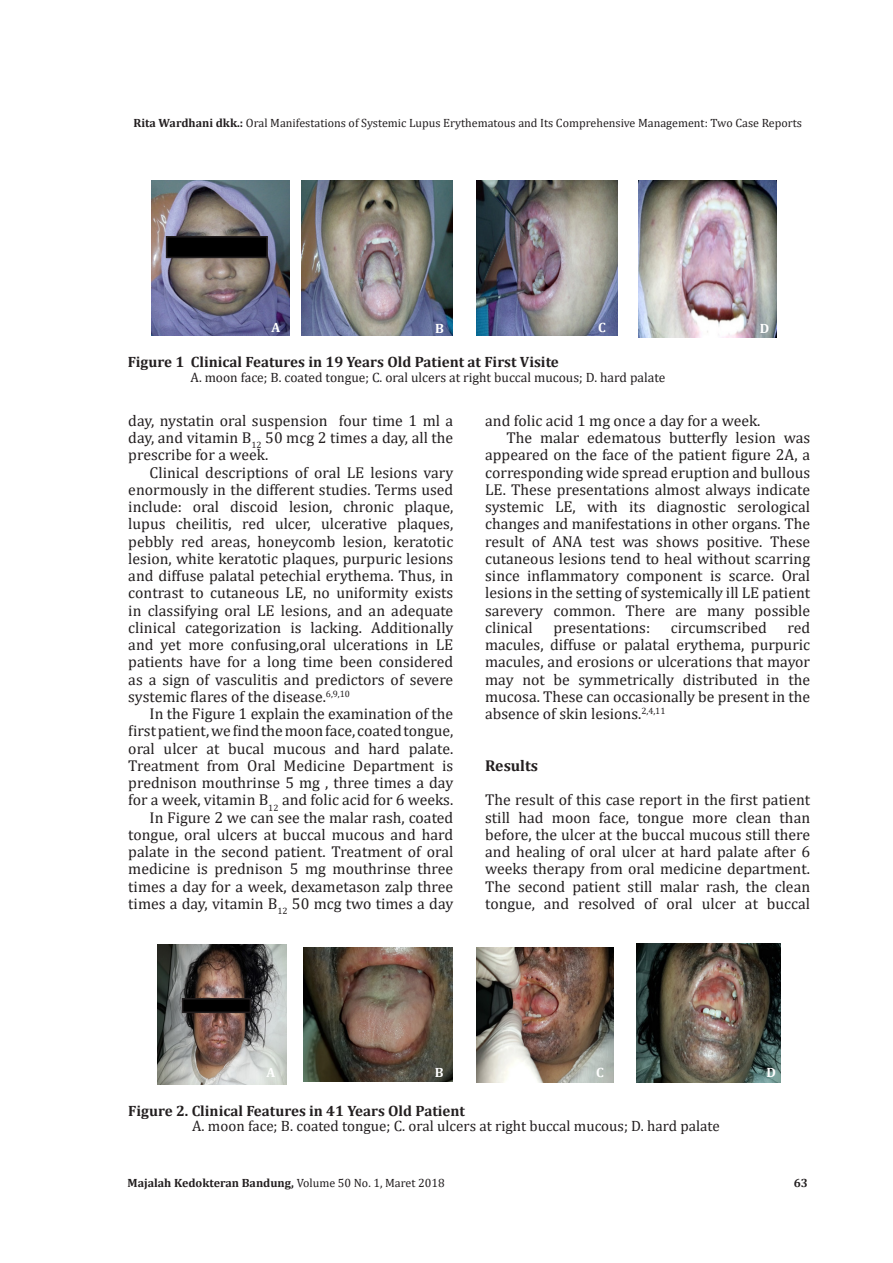
<style>
.page{position:relative;width:893px;height:1263px;background:#fff}
.page>*{position:absolute;margin:0;border:0;box-sizing:border-box;transform-origin:0 0}
.Isi_Artikel_0_5{font:15.75px/17.2px "Cambria";color:#231f20;text-align:justify}
.Isi_Artikel{font:15.75px/17.2px "Cambria";color:#231f20;text-align:justify}
.Isi_Artikel-2{font:700 15.75px "Cambria";color:#231f20}
.Judul_Gambar{font:700 15px "Cambria";color:#231f20}
.Keterangan_Gambar{font:15px "Cambria";color:#231f20}
.Keterangan_Gambar-2{font:13.5px "Cambria";color:#231f20}
.Departemen_Abstrak{font:700 13.5px "Cambria";color:#fff}
.Header_Judul{font:12px "Cambria";color:#231f20}
.t1{font:700 12px "Cambria";color:#231f20}
.s1{font-weight:700}
.s2{font-weight:400}
</style>
<div class="page">
<img style="left:476px;top:181px;width:141px;height:155px">
<img style="left:639px;top:181px;width:138px;height:156px">
<img style="left:152px;top:181px;width:138px;height:155px">
<img style="left:302px;top:181px;width:151px;height:155px">
<div style="left:167px;top:237px;width:100px;height:20px;background:#000"></div>
<div style="left:166px;top:236px;width:102px;height:22px;border:2px solid #231f20"></div>
<img style="left:476px;top:947px;width:137px;height:135px">
<img style="left:637px;top:944px;width:143px;height:138px">
<img style="left:157px;top:945px;width:130px;height:139px">
<img style="left:303px;top:947px;width:150px;height:135px">
<div style="left:183px;top:999px;width:67px;height:13px;background:#000"></div>
<div style="left:182px;top:998px;width:69px;height:15px;border:2px solid #231f20"></div>
<p class="Header_Judul" style="left:133px;top:116px;width:670px"><span class="s1">Rita Wardhani dkk.:</span> Oral Manifestations of Systemic Lupus Erythematous and Its Comprehensive Management: Two Case Reports</p>
<p class="Departemen_Abstrak" style="left:271px;top:317px;width:10px">A</p>
<p class="Departemen_Abstrak" style="left:435px;top:319px;width:10px">B</p>
<p class="Departemen_Abstrak" style="left:598px;top:317px;width:9px">C</p>
<p class="Departemen_Abstrak" style="left:760px;top:319px;width:11px">D</p>
<p class="Judul_Gambar" style="left:128px;top:351px;width:433px">Figure 1 Clinical Features in 19 Years Old Patient at First Visite</p>
<p class="Keterangan_Gambar-2" style="left:191px;top:369px;width:476px">A. moon face; B. coated tongue; C. oral ulcers at right buccal mucous; D. hard palate</p>
<p class="Isi_Artikel" style="left:128px;top:412px;width:326px">day, nystatin oral suspension four time 1 ml a day, and vitamin B<sub>12</sub> 50 mcg 2 times a day, all the prescribe for a week.</p>
<p class="Isi_Artikel_0_5" style="left:128px;top:463px;width:326px;text-indent:21px">Clinical descriptions of oral LE lesions vary enormously in the different studies. Terms used include: oral discoid lesion, chronic plaque, lupus cheilitis, red ulcer, ulcerative plaques, pebbly red areas, honeycomb lesion, keratotic lesion, white keratotic plaques, purpuric lesions and diffuse palatal petechial erythema. Thus, in contrast to cutaneous LE, no uniformity exists in classifying oral LE lesions, and an adequate clinical categorization is lacking. Additionally and yet more confusing,oral ulcerations in LE patients have for a long time been considered as a sign of vasculitis and predictors of severe systemic flares of the disease.<sup>6,9,10</sup></p>
<p class="Isi_Artikel_0_5" style="left:128px;top:705px;width:326px;text-indent:21px">In the Figure 1 explain the examination of the first patient, we find the moon face, coated tongue, oral ulcer at bucal mucous and hard palate.<br>Treatment from Oral Medicine Department is prednison mouthrinse 5 mg , three times a day for a week, vitamin B<sub>12</sub> and folic acid for 6 weeks.</p>
<p class="Isi_Artikel_0_5" style="left:128px;top:808px;width:326px;text-indent:21px">In Figure 2 we can see the malar rash, coated tongue, oral ulcers at buccal mucous and hard palate in the second patient. Treatment of oral medicine is prednison 5 mg mouthrinse three times a day for a week, dexametason zalp three times a day, vitamin B<sub>12</sub> 50 mcg two times a day</p>
<p class="Isi_Artikel_0_5" style="left:485px;top:412px;width:277px">and folic acid 1 mg once a day for a week.</p>
<p class="Isi_Artikel_0_5" style="left:485px;top:429px;width:326px;text-indent:21px">The malar edematous butterfly lesion was appeared on the face of the patient figure 2A, a corresponding wide spread eruption and bullous LE. These presentations almost always indicate systemic LE, with its diagnostic serological changes and manifestations in other organs. The result of ANA test was shows positive. These cutaneous lesions tend to heal without scarring since inflammatory component is scarce. Oral lesions in the setting of systemically ill LE patient sarevery common. There are many possible clinical</p>
<p class="Isi_Artikel_0_5" style="left:485px;top:619px;width:326px;text-indent:302px">red macules, diffuse or palatal erythema, purpuric macules, and erosions or ulcerations that mayor may not be symmetrically distributed in the mucosa. These can occasionally be present in the absence of skin lesions.<sup>2,4,11</sup></p>
<p class="Isi_Artikel_0_5" style="left:553px;top:619px;width:98px">presentations:</p>
<p class="Isi_Artikel_0_5" style="left:671px;top:619px;width:98px">circumscribed</p>
<p class="Isi_Artikel-2" style="left:485px;top:754px;width:54px">Results</p>
<p class="Isi_Artikel" style="left:485px;top:791px;width:326px">The result of this case report in the first patient still had moon face, tongue more clean than before, the ulcer at the buccal mucous still there and healing of oral ulcer at hard palate after 6 weeks therapy from oral medicine department.<br>The second patient still malar rash, the clean tongue, and resolved of oral ulcer at buccal</p>
<p class="Departemen_Abstrak" style="left:266px;top:1062px;width:10px">A</p>
<p class="Departemen_Abstrak" style="left:435px;top:1062px;width:10px">B</p>
<p class="Departemen_Abstrak" style="left:596px;top:1062px;width:9px">C</p>
<p class="Departemen_Abstrak" style="left:766px;top:1062px;width:11px">D</p>
<p class="Judul_Gambar" style="left:128px;top:1100px;width:338px">Figure 2. Clinical Features in 41 Years Old Patient</p>
<p class="Keterangan_Gambar" style="left:192px;top:1117px;width:529px">A. moon face; B. coated tongue; C. oral ulcers at right buccal mucous; D. hard palate</p>
<p class="t1" style="left:128px;top:1175px;width:319px">Majalah Kedokteran Bandung, <span class="s2">Volume 50 No. 1, Maret 2018</span></p>
<p class="t1" style="left:794px;top:1175px;width:16px">63</p>
</div>
